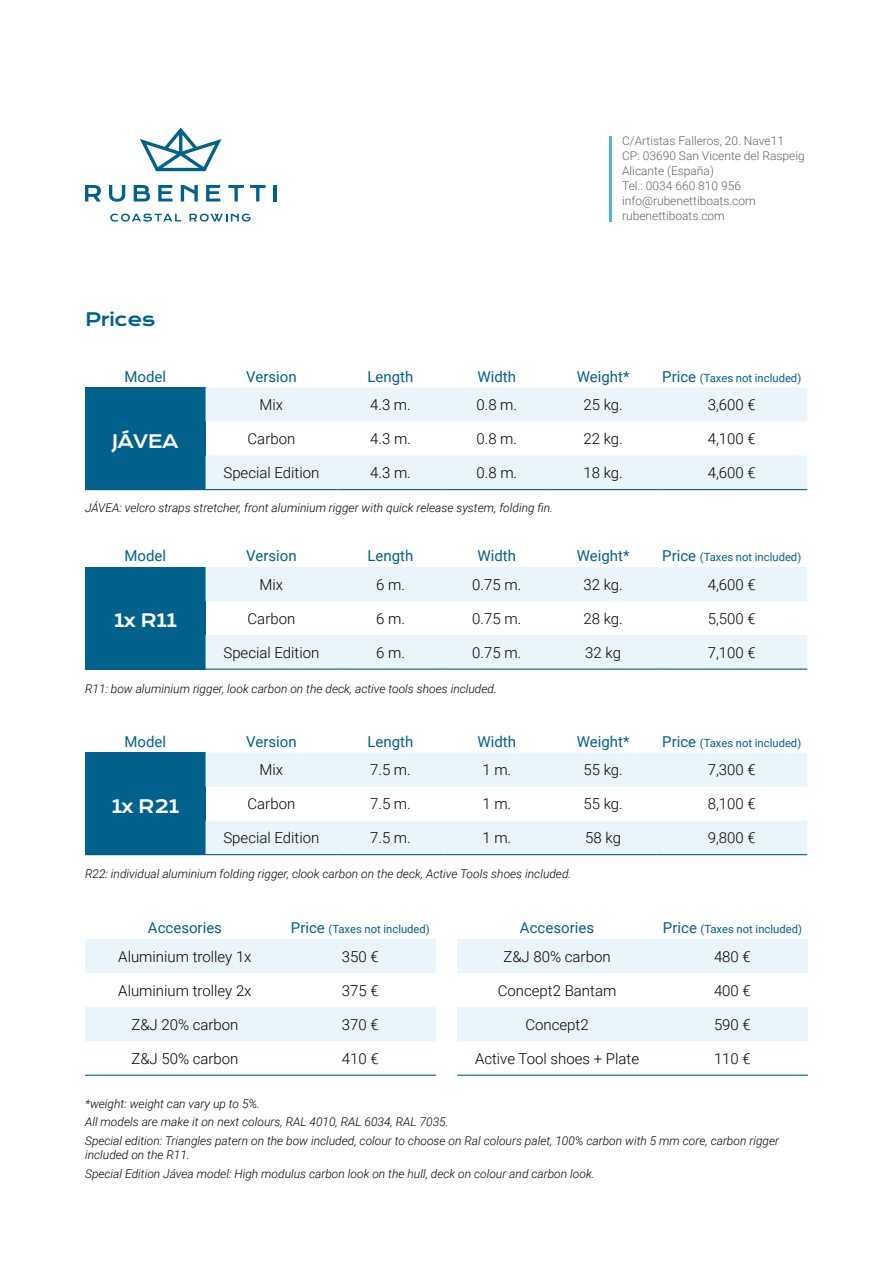
<style>
.page{position:relative;width:893px;height:1263px;background:#fff}
.page>*{position:absolute;margin:0;border:0;box-sizing:border-box;transform-origin:0 0}
.t1{font:18px "Krona One";letter-spacing:-.035em;color:#fff}
.t2{font:18px "Krona One";letter-spacing:-.035em;color:#00618d}
.t3{font:300 15px "Roboto";color:#000}
.t4{font:15px "Roboto";color:#00618d}
.t5{font:italic 300 12px/18.6px "Roboto";color:#000}
.t6{font:300 12px/15px "Roboto";color:#646363}
.t7{font:11.25px "Roboto";color:#00618d}
.s1{font-size:15px}
</style>
<div class="page">
<svg style="left:110px;top:214px;width:71px;height:8px"></svg>
<svg style="left:190px;top:214px;width:61px;height:8px"></svg>
<svg style="left:85px;top:185px;width:16px;height:16px"></svg>
<svg style="left:109px;top:185px;width:16px;height:17px"></svg>
<svg style="left:134px;top:185px;width:16px;height:16px"></svg>
<svg style="left:158px;top:185px;width:15px;height:16px"></svg>
<svg style="left:181px;top:185px;width:17px;height:16px"></svg>
<svg style="left:206px;top:185px;width:14px;height:16px"></svg>
<svg style="left:228px;top:185px;width:16px;height:16px"></svg>
<svg style="left:250px;top:185px;width:16px;height:16px"></svg>
<hr style="left:273px;top:185px;width:3px;height:16px;background:#00618d">
<svg style="left:140px;top:128px;width:82px;height:43px"></svg>
<hr style="left:608px;top:136px;width:3px;height:86px;background:#53b1de">
<div style="left:85px;top:567px;width:121px;height:102px;background:#00618d"></div>
<svg style="left:206px;top:567px;width:601px;height:101px;fill:#eaf4fb"></svg>
<hr style="left:206px;top:668px;width:131px;height:2px;background:#00618d">
<hr style="left:337px;top:668px;width:107px;height:2px;background:#00618d">
<hr style="left:444px;top:668px;width:106px;height:2px;background:#00618d">
<hr style="left:550px;top:668px;width:106px;height:2px;background:#00618d">
<hr style="left:656px;top:668px;width:151px;height:2px;background:#00618d">
<hr style="left:85px;top:668px;width:121px;height:2px;background:#00618d">
<div style="left:85px;top:753px;width:121px;height:102px;background:#00618d"></div>
<svg style="left:206px;top:753px;width:601px;height:101px;fill:#eaf4fb"></svg>
<hr style="left:206px;top:854px;width:131px;height:1px;background:#00618d">
<hr style="left:337px;top:854px;width:107px;height:1px;background:#00618d">
<hr style="left:444px;top:854px;width:106px;height:1px;background:#00618d">
<hr style="left:550px;top:854px;width:106px;height:1px;background:#00618d">
<hr style="left:656px;top:854px;width:151px;height:1px;background:#00618d">
<svg style="left:85px;top:939px;width:351px;height:102px"></svg>
<hr style="left:85px;top:1075px;width:200px;height:1px;background:#00618d">
<hr style="left:285px;top:1075px;width:151px;height:1px;background:#00618d">
<svg style="left:457px;top:939px;width:351px;height:102px"></svg>
<hr style="left:457px;top:1075px;width:200px;height:1px;background:#00618d">
<hr style="left:657px;top:1075px;width:151px;height:1px;background:#00618d">
<div style="left:85px;top:388px;width:121px;height:102px;background:#00618d"></div>
<svg style="left:206px;top:388px;width:601px;height:101px;fill:#eaf4fb"></svg>
<hr style="left:206px;top:489px;width:131px;height:1px;background:#00618d">
<hr style="left:337px;top:489px;width:107px;height:1px;background:#00618d">
<hr style="left:444px;top:489px;width:106px;height:1px;background:#00618d">
<hr style="left:550px;top:489px;width:106px;height:1px;background:#00618d">
<hr style="left:656px;top:489px;width:151px;height:1px;background:#00618d">
<h1 class="t2" style="left:85px;top:308px;width:72px">Prices</h1>
<p class="t6" style="left:622px;top:132px;width:184px">C/Artistas Falleros, 20. Nave11<br>CP: 03690 San Vicente del Raspeig<br>Alicante (España)<br>Tel.: 0034 660 810 956 info@rubenettiboats.com rubenettiboats.com</p>
<p class="t4" style="left:124px;top:366px;width:43px">Model</p>
<p class="t4" style="left:246px;top:366px;width:52px">Version</p>
<p class="t4" style="left:368px;top:366px;width:47px">Length</p>
<p class="t4" style="left:477px;top:366px;width:40px">Width</p>
<p class="t4" style="left:577px;top:366px;width:54px">Weight*</p>
<p class="t7" style="left:662px;top:370px;width:140px"><span class="s1">Price</span> (Taxes not included)</p>
<p class="t3" style="left:260px;top:394px;width:25px">Mix</p>
<p class="t3" style="left:370px;top:394px;width:42px">4.3 m.</p>
<p class="t3" style="left:476px;top:394px;width:42px">0.8 m.</p>
<p class="t3" style="left:583px;top:394px;width:41px">25 kg.</p>
<p class="t3" style="left:708px;top:394px;width:50px">3,600 €</p>
<p class="t3" style="left:248px;top:428px;width:49px">Carbon</p>
<p class="t3" style="left:370px;top:428px;width:42px">4.3 m.</p>
<p class="t3" style="left:476px;top:428px;width:42px">0.8 m.</p>
<p class="t3" style="left:583px;top:428px;width:41px">22 kg.</p>
<p class="t3" style="left:708px;top:428px;width:50px">4,100 €</p>
<p class="t3" style="left:223px;top:462px;width:97px">Special Edition</p>
<p class="t3" style="left:370px;top:462px;width:42px">4.3 m.</p>
<p class="t3" style="left:476px;top:462px;width:42px">0.8 m.</p>
<p class="t3" style="left:583px;top:462px;width:41px">18 kg.</p>
<p class="t3" style="left:708px;top:462px;width:50px">4,600 €</p>
<p class="t5" style="left:85px;top:498px;width:470px">JÁVEA: velcro straps stretcher, front aluminium rigger with quick release system, folding fin.</p>
<h1 class="t1" style="left:112px;top:430px;width:68px">JÁVEA</h1>
<p class="t4" style="left:124px;top:545px;width:43px">Model</p>
<p class="t4" style="left:246px;top:545px;width:52px">Version</p>
<p class="t4" style="left:368px;top:545px;width:47px">Length</p>
<p class="t4" style="left:477px;top:545px;width:40px">Width</p>
<p class="t4" style="left:577px;top:545px;width:54px">Weight*</p>
<p class="t7" style="left:662px;top:549px;width:140px"><span class="s1">Price</span> (Taxes not included)</p>
<h1 class="t1" style="left:114px;top:609px;width:64px">1x R11</h1>
<p class="t3" style="left:260px;top:574px;width:25px">Mix</p>
<p class="t3" style="left:376px;top:574px;width:30px">6 m.</p>
<p class="t3" style="left:472px;top:574px;width:51px">0.75 m.</p>
<p class="t3" style="left:583px;top:574px;width:41px">32 kg.</p>
<p class="t3" style="left:708px;top:574px;width:50px">4,600 €</p>
<p class="t3" style="left:248px;top:608px;width:49px">Carbon</p>
<p class="t3" style="left:376px;top:608px;width:30px">6 m.</p>
<p class="t3" style="left:472px;top:608px;width:51px">0.75 m.</p>
<p class="t3" style="left:583px;top:608px;width:41px">28 kg.</p>
<p class="t3" style="left:708px;top:608px;width:50px">5,500 €</p>
<p class="t3" style="left:223px;top:642px;width:97px">Special Edition</p>
<p class="t3" style="left:376px;top:642px;width:30px">6 m.</p>
<p class="t3" style="left:472px;top:642px;width:51px">0.75 m.</p>
<p class="t3" style="left:585px;top:642px;width:37px">32 kg</p>
<p class="t3" style="left:708px;top:642px;width:50px">7,100 €</p>
<p class="t5" style="left:85px;top:678px;width:413px">R11: bow aluminium rigger, look carbon on the deck, active tools shoes included.</p>
<p class="t4" style="left:124px;top:731px;width:43px">Model</p>
<p class="t4" style="left:246px;top:731px;width:52px">Version</p>
<p class="t4" style="left:368px;top:731px;width:47px">Length</p>
<p class="t4" style="left:477px;top:731px;width:40px">Width</p>
<p class="t4" style="left:577px;top:731px;width:54px">Weight*</p>
<p class="t7" style="left:662px;top:735px;width:140px"><span class="s1">Price</span> (Taxes not included)</p>
<h1 class="t1" style="left:112px;top:795px;width:69px">1x R21</h1>
<p class="t3" style="left:260px;top:759px;width:25px">Mix</p>
<p class="t3" style="left:370px;top:759px;width:42px">7.5 m.</p>
<p class="t3" style="left:482px;top:759px;width:30px">1 m.</p>
<p class="t3" style="left:583px;top:759px;width:41px">55 kg.</p>
<p class="t3" style="left:708px;top:759px;width:50px">7,300 €</p>
<p class="t3" style="left:248px;top:793px;width:49px">Carbon</p>
<p class="t3" style="left:370px;top:793px;width:42px">7.5 m.</p>
<p class="t3" style="left:482px;top:793px;width:30px">1 m.</p>
<p class="t3" style="left:583px;top:793px;width:41px">55 kg.</p>
<p class="t3" style="left:708px;top:793px;width:50px">8,100 €</p>
<p class="t3" style="left:223px;top:827px;width:97px">Special Edition</p>
<p class="t3" style="left:370px;top:827px;width:42px">7.5 m.</p>
<p class="t3" style="left:482px;top:827px;width:30px">1 m.</p>
<p class="t3" style="left:585px;top:827px;width:37px">58 kg</p>
<p class="t3" style="left:708px;top:827px;width:50px">9,800 €</p>
<p class="t5" style="left:85px;top:864px;width:488px">R22: individual aluminium folding rigger, clook carbon on the deck, Active Tools shoes included.</p>
<p class="t4" style="left:148px;top:917px;width:76px">Accesories</p>
<p class="t7" style="left:291px;top:921px;width:140px"><span class="s1">Price</span> (Taxes not included)</p>
<p class="t3" style="left:118px;top:946px;width:135px">Aluminium trolley 1x</p>
<p class="t3" style="left:342px;top:946px;width:38px">350 €</p>
<p class="t3" style="left:118px;top:980px;width:135px">Aluminium trolley 2x</p>
<p class="t3" style="left:342px;top:980px;width:38px">375 €</p>
<p class="t3" style="left:131px;top:1014px;width:109px">Z&amp;J 20% carbon</p>
<p class="t3" style="left:342px;top:1014px;width:38px">370 €</p>
<p class="t3" style="left:131px;top:1048px;width:109px">Z&amp;J 50% carbon</p>
<p class="t3" style="left:342px;top:1048px;width:38px">410 €</p>
<p class="t4" style="left:520px;top:917px;width:76px">Accesories</p>
<p class="t7" style="left:663px;top:921px;width:140px"><span class="s1">Price</span> (Taxes not included)</p>
<p class="t3" style="left:503px;top:946px;width:109px">Z&amp;J 80% carbon</p>
<p class="t3" style="left:714px;top:946px;width:38px">480 €</p>
<p class="t3" style="left:498px;top:980px;width:120px">Concept2 Bantam</p>
<p class="t3" style="left:714px;top:980px;width:38px">400 €</p>
<p class="t3" style="left:525px;top:1014px;width:65px">Concept2</p>
<p class="t3" style="left:714px;top:1014px;width:38px">590 €</p>
<p class="t3" style="left:475px;top:1048px;width:166px">Active Tool shoes + Plate</p>
<p class="t3" style="left:714px;top:1048px;width:38px">110 €</p>
<p class="t5" style="left:85px;top:1093px;width:696px">*weight: weight can vary up to 5%.<br>All models are make it on next colours, RAL 4010, RAL 6034, RAL 7035.<br>Special edition: Triangles patern on the bow included, colour to choose on Ral colours palet, 100% carbon with 5 mm core, carbon rigger</p>
<p class="t5" style="left:85px;top:1145px;width:511px">included on the R11.<br>Special Edition Jávea model: High modulus carbon look on the hull, deck on colour and carbon look.</p>
</div>
